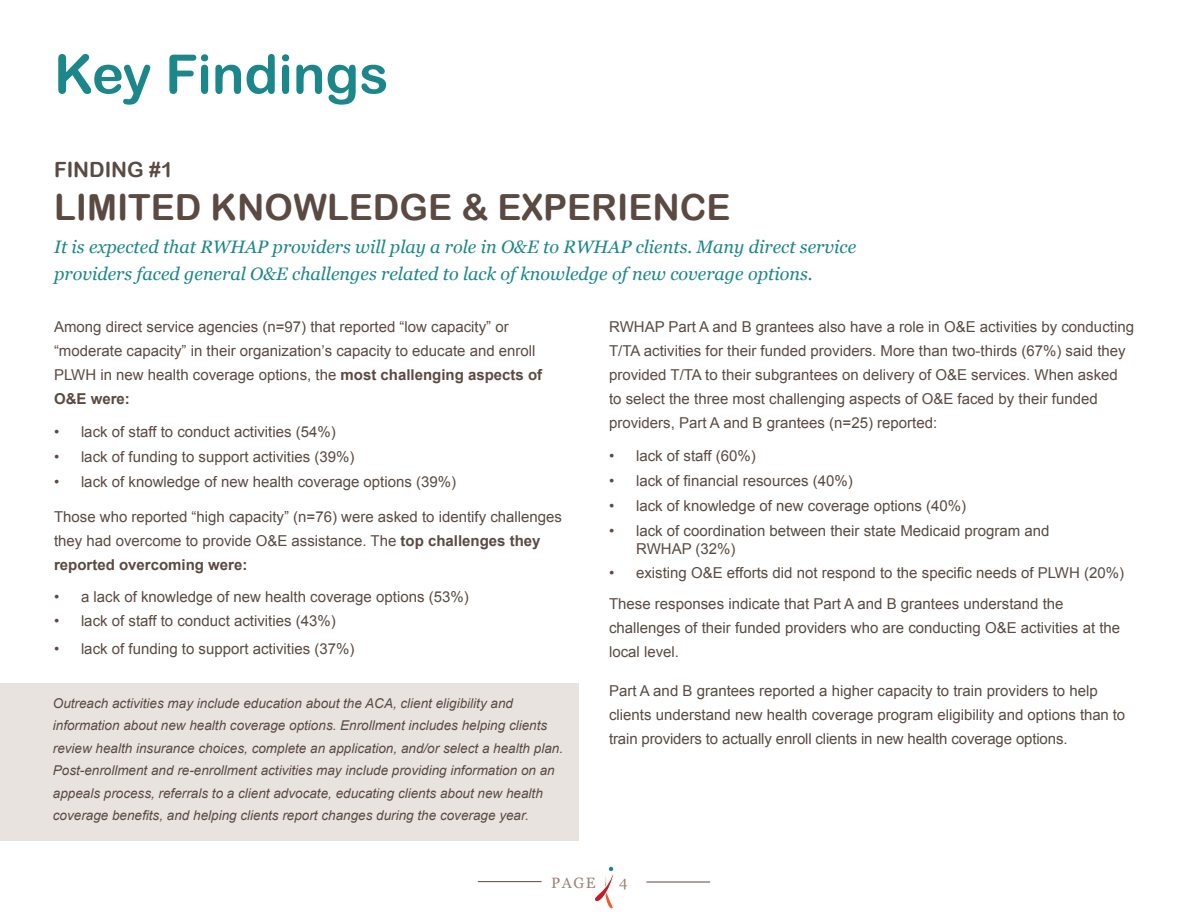
<style>
.page{position:relative;width:1188px;height:918px;background:#fff}
.page>*{position:absolute;margin:0;border:0;box-sizing:border-box;transform-origin:0 0}
.t1{font:54px "Arial Rounded MT Bold";color:#1b878a}
.t2{font:36px "Arial Rounded MT Bold";color:#5a4a42}
.t3{font:21px "Arial Rounded MT Bold";color:#5a4a42}
.t4{font:italic 18px/27px "Georgia";color:#1b878a}
.t5{font:15px/24px "Arial";color:#5a4a42}
.t6{font:15px "Georgia";color:#9b8579}
.t7{font:italic 13.5px/22.5px "Arial";color:#5a4a42}
.s1{font-weight:700}
</style>
<div class="page">
<hr style="left:478px;top:881px;width:64px;height:1px;background:#5a4a42">
<hr style="left:646px;top:882px;width:64px;height:1px;background:#5a4a42">
<div style="left:0;top:683px;width:579px;height:157px;background:#e9e3e0"></div>
<svg style="left:594px;top:866px;width:21px;height:43px"></svg>
<h1 class="t1" style="left:54px;top:42px;width:336px">Key Findings</h1>
<h2 class="t3" style="left:54px;top:157px;width:121px">FINDING #1</h2>
<h2 class="t2" style="left:54px;top:186px;width:678px">LIMITED KNOWLEDGE &amp; ExPERIENCE</h2>
<p class="t4" style="left:54px;top:234px;width:804px">It is expected that RWHAP providers will play a role in O&amp;E to RWHAP clients. Many direct service providers faced general O&amp;E challenges related to lack of knowledge of new coverage options.</p>
<p class="t5" style="left:54px;top:315px;width:490px">Among direct service agencies (n=97) that reported “low capacity” or “moderate capacity” in their organization’s capacity to educate and enroll PLWH in new health coverage options, the <span class="s1">most challenging aspects of O&amp;E were:</span></p>
<p class="t5" style="left:54px;top:420px;width:283px">• lack of staff to conduct activities (54%)</p>
<p class="t5" style="left:54px;top:445px;width:302px">• lack of funding to support activities (39%)</p>
<p class="t5" style="left:54px;top:470px;width:404px">• lack of knowledge of new health coverage options (39%)</p>
<p class="t5" style="left:54px;top:505px;width:510px">Those who reported “high capacity” (n=76) were asked to identify challenges they had overcome to provide O&amp;E assistance. The <span class="s1">top challenges they reported overcoming were:</span></p>
<p class="t5" style="left:54px;top:585px;width:416px">• a lack of knowledge of new health coverage options (53%)</p>
<p class="t5" style="left:54px;top:609px;width:283px">• lack of staff to conduct activities (43%)</p>
<p class="t5" style="left:54px;top:637px;width:302px">• lack of funding to support activities (37%)</p>
<p class="t5" style="left:609px;top:315px;width:526px">RWHAP Part A and B grantees also have a role in O&amp;E activities by conducting T/TA activities for their funded providers. More than two-thirds (67%) said they provided T/TA to their subgrantees on delivery of O&amp;E services. When asked to select the three most challenging aspects of O&amp;E faced by their funded providers, Part A and B grantees (n=25) reported:</p>
<p class="t5" style="left:609px;top:444px;width:148px">• lack of staff (60%)</p>
<p class="t5" style="left:609px;top:469px;width:245px">• lack of financial resources (40%)</p>
<p class="t5" style="left:609px;top:494px;width:359px">• lack of knowledge of new coverage options (40%)</p>
<p class="t5" style="left:636px;top:522px;width:415px;line-height:18px;text-indent:-27px">• lack of coordination between their state Medicaid program and<br>RWHAP (32%)</p>
<p class="t5" style="left:609px;top:561px;width:517px">• existing O&amp;E efforts did not respond to the specific needs of PLWH (20%)</p>
<p class="t5" style="left:609px;top:592px;width:513px">These responses indicate that Part A and B grantees understand the challenges of their funded providers who are conducting O&amp;E activities at the local level.</p>
<p class="t5" style="left:609px;top:679px;width:518px">Part A and B grantees reported a higher capacity to train providers to help clients understand new health coverage program eligibility and options than to train providers to actually enroll clients in new health coverage options.</p>
<p class="t7" style="left:53px;top:692px;width:512px">Outreach activities may include education about the ACA, client eligibility and information about new health coverage options. Enrollment includes helping clients review health insurance choices, complete an application, and/or select a health plan.<br>Post-enrollment and re-enrollment activities may include providing information on an appeals process, referrals to a client advocate, educating clients about new health coverage benefits, and helping clients report changes during the coverage year.</p>
<p class="t6" style="left:551px;top:874px;width:46px">PAGE</p>
<p class="t6" style="left:619px;top:872px;width:10px">4</p>
</div>
